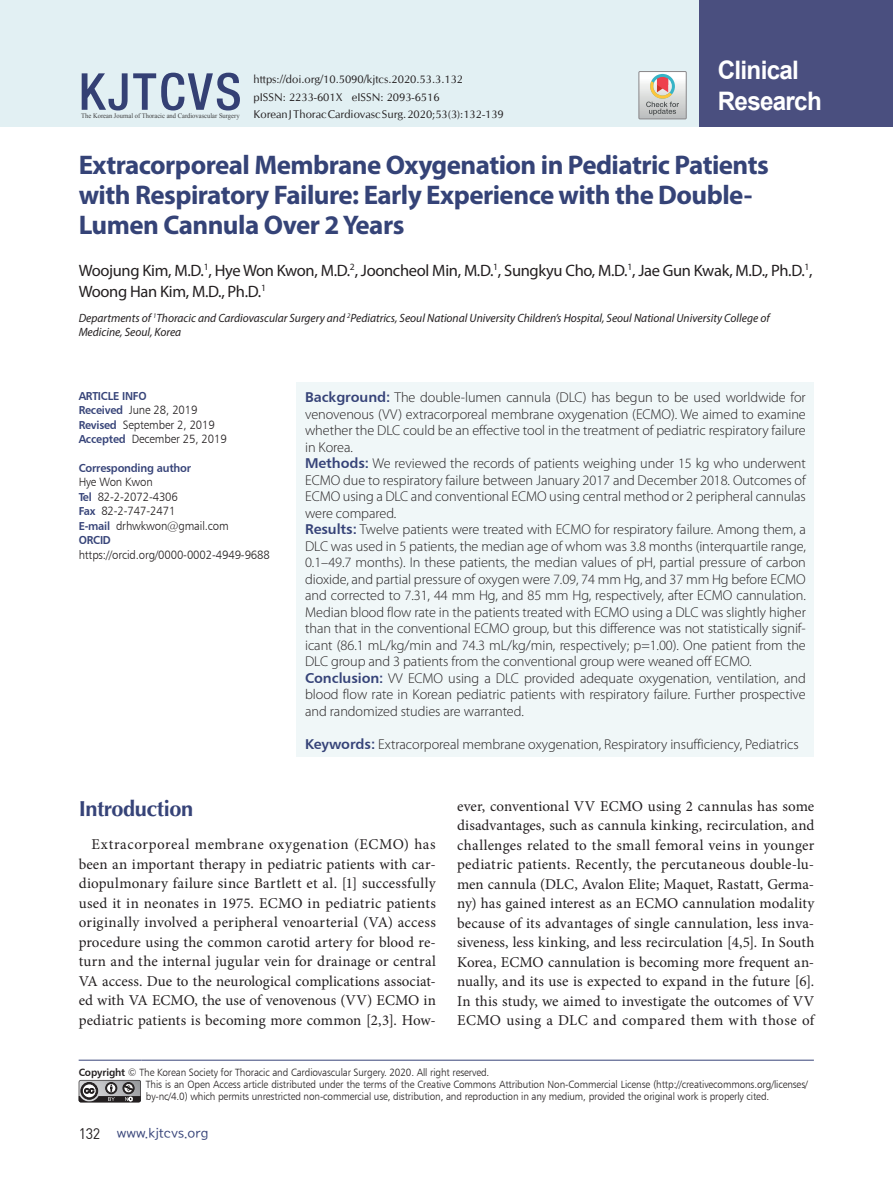
<style>
.page{position:relative;width:893px;height:1191px;background:#fff}
.page>*{position:absolute;margin:0;border:0;box-sizing:border-box;transform-origin:0 0}
.t1{font:500 condensed 51px "Helvetica Neue LT Std";letter-spacing:.05em;color:#344074}
.t2{font:700 27px/30px "Myriad Pro";letter-spacing:-.02em;color:#354377}
.t3{font:700 25.5px/30.6px "Arial";letter-spacing:-.03em;color:#fff;scale:.95 1}
.t4{font:700 21.75px "Optima LT Std";letter-spacing:-.02em;color:#364378}
.t5{font:16.5px/21px "Myriad Pro";letter-spacing:-.02em;color:#231f20}
.t6{font:15px/19.5px "Minion Pro";letter-spacing:.01em;color:#231f20;text-align:justify}
.t7{font:300 14.25px/16.5px "Myriad Pro";letter-spacing:-.005em;color:#231f20}
.t8{font:13.5px "Seoul Namsan M";color:#364378}
.t9{font:12px/14.4px "Humanist 777 BT Light B";letter-spacing:-.01em;color:#231f20;scale:.95 1}
.t10{font:italic 12px/14.4px "Myriad Pro";color:#231f20;scale:.96 1}
.t11{font:11.55px "Humanist 777 BT Bold B";letter-spacing:-.02em;color:#364378;scale:.95 1}
.t12{font:11.25px/17.2px "CG Omega";color:#231f20}
.t13{font:10.5px/12.1px "Humanist 777 BT Light B";letter-spacing:-.01em;color:#231f20;scale:.95 1}
.t14{font:6.9px "Times New Roman";color:#3e3e3f;scale:.95 1}
.s1{font-family:"Humanist 777 BT Bold B";font-size:11.55px;color:#364378}
.s2{font-family:"Humanist 777 BT Bold B";font-weight:400;color:#364378}
.s3{font-family:"Humanist 777 BT Bold B"}
.s4{font-family:"Dinreg";font-size:15px;color:#231f20}
</style>
<div class="page">
<div style="left:0;top:0;width:893px;height:126px;background:#e2f0f3"></div>
<div style="left:699px;top:0;width:194px;height:126px;background:#4a4f7f"></div>
<div style="left:297px;top:383px;width:517px;height:374px;background:#f0f7f8"></div>
<hr style="left:79px;top:1060px;width:63px;height:1px;background:#364378">
<hr style="left:142px;top:1060px;width:672px;height:1px;background:#364378">
<svg style="left:79px;top:1080px;width:62px;height:22px"></svg>
<div style="left:639px;top:71px;width:47px;height:48px;border:1px solid #888688"></div>
<svg style="left:639px;top:72px;width:47px;height:47px;background:#cbc6c1"></svg>
<h1 class="t1" style="left:79px;top:61px;width:164px">KJTCVS</h1>
<p class="t14" style="left:81px;top:111px;width:168px">The Korean Journal of Thoracic and Cardiovascular Surgery</p>
<p class="t12" style="left:254px;top:71px;width:252px">https://doi.org/10.5090/kjtcs.2020.53.3.132<br>pISSN: 2233-601X eISSN: 2093-6516<br>Korean J Thorac Cardiovasc Surg. 2020;53(3):132-139</p>
<h3 class="t3" style="left:718px;top:56px;width:111px">Clinical<br>Research</h3>
<h2 class="t2" style="left:79px;top:149px;width:692px">Extracorporeal Membrane Oxygenation in Pediatric Patients with Respiratory Failure: Early Experience with the Double-<br>Lumen Cannula Over 2 Years</h2>
<p class="t5" style="left:79px;top:260px;width:735px">Woojung Kim, M.D.<sup>1</sup>, Hye Won Kwon, M.D.<sup>2</sup>, Jooncheol Min, M.D.<sup>1</sup>, Sungkyu Cho, M.D.<sup>1</sup>, Jae Gun Kwak, M.D., Ph.D.<sup>1</sup>,<br>Woong Han Kim, M.D., Ph.D.<sup>1</sup></p>
<p class="t10" style="left:79px;top:310px;width:721px">Departments of <sup>1</sup>Thoracic and Cardiovascular Surgery and <sup>2</sup>Pediatrics, Seoul National University Children’s Hospital, Seoul National University College of<br>Medicine, Seoul, Korea</p>
<p class="t11" style="left:79px;top:389px;width:73px">ARTICLE INFO</p>
<p class="t9" style="left:79px;top:403px;width:157px"><span class="s1">Received</span> June 28, 2019<br><span class="s1">Revised</span> September 2, 2019<br><span class="s1">Accepted</span> December 25, 2019</p>
<p class="t11" style="left:79px;top:461px;width:120px">Corresponding author</p>
<p class="t9" style="left:79px;top:475px;width:159px">Hye Won Kwon<br><span class="s1">Tel</span> 82-2-2072-4306<br><span class="s1">Fax</span> 82-2-747-2471<br><span class="s1">E-mail</span> drhwkwon@gmail.com</p>
<p class="t11" style="left:79px;top:533px;width:35px">ORCID</p>
<p class="t9" style="left:79px;top:547px;width:203px">https://orcid.org/0000-0002-4949-9688</p>
<p class="t7" style="left:305px;top:389px;width:502px"><span class="s2">Background:</span> The double-lumen cannula (DLC) has begun to be used worldwide for venovenous (VV) extracorporeal membrane oxygenation (ECMO). We aimed to examine whether the DLC could be an effective tool in the treatment of pediatric respiratory failure in Korea.<br><span class="s2">Methods:</span> We reviewed the records of patients weighing under 15 kg who underwent ECMO due to respiratory failure between January 2017 and December 2018. Outcomes of ECMO using a DLC and conventional ECMO using central method or 2 peripheral cannulas were compared.<br><span class="s2">Results:</span> Twelve patients were treated with ECMO for respiratory failure. Among them, a DLC was used in 5 patients, the median age of whom was 3.8 months (interquartile range, 0.1–49.7 months). In these patients, the median values of pH, partial pressure of carbon dioxide, and partial pressure of oxygen were 7.09, 74 mm Hg, and 37 mm Hg before ECMO and corrected to 7.31, 44 mm Hg, and 85 mm Hg, respectively, after ECMO cannulation.<br>Median blood flow rate in the patients treated with ECMO using a DLC was slightly higher than that in the conventional ECMO group, but this difference was not statistically signif&shy;icant (86.1 mL/kg/min and 74.3 mL/kg/min, respectively; p=1.00). One patient from the DLC group and 3 patients from the conventional group were weaned off ECMO.<br><span class="s2">Conclusion:</span> VV ECMO using a DLC provided adequate oxygenation, ventilation, and blood flow rate in Korean pediatric patients with respiratory failure. Further prospective and randomized studies are warranted.</p>
<p class="t7" style="left:305px;top:736px;width:495px"><span class="s2">Keywords:</span> Extracorporeal membrane oxygenation, Respiratory insufficiency, Pediatrics</p>
<h3 class="t4" style="left:79px;top:795px;width:116px">Introduction</h3>
<p class="t6" style="left:79px;top:834px;width:359px;text-indent:13px">Extracorporeal membrane oxygenation (ECMO) has been an important therapy in pediatric patients with car&shy;diopulmonary failure since Bartlett et al. [1] successfully used it in neonates in 1975. ECMO in pediatric patients originally involved a peripheral venoarterial (VA) access procedure using the common carotid artery for blood re&shy;turn and the internal jugular vein for drainage or central VA access. Due to the neurological complications associat&shy;ed with VA ECMO, the use of venovenous (VV) ECMO in pediatric patients is becoming more common [2,3]. How-</p>
<p class="t6" style="left:457px;top:796px;width:359px">ever, conventional VV ECMO using 2 cannulas has some disadvantages, such as cannula kinking, recirculation, and challenges related to the small femoral veins in younger pediatric patients. Recently, the percutaneous double-lu&shy;men cannula (DLC, Avalon Elite; Maquet, Rastatt, Germa&shy;ny) has gained interest as an ECMO cannulation modality because of its advantages of single cannulation, less inva&shy;siveness, less kinking, and less recirculation [4,5]. In South Korea, ECMO cannulation is becoming more frequent an&shy;nually, and its use is expected to expand in the future [6].<br>In this study, we aimed to investigate the outcomes of VV ECMO using a DLC and compared them with those of</p>
<p class="t13" style="left:146px;top:1065px;width:698px;text-indent:-67px"><span class="s3">Copyright</span> © The Korean Society for Thoracic and Cardiovascular Surgery. 2020. All right reserved.<br>This is an Open Access article distributed under the terms of the Creative Commons Attribution Non-Commercial License (http://creativecommons.org/licenses/ by-nc/4.0) which permits unrestricted non-commercial use, distribution, and reproduction in any medium, provided the original work is properly cited.</p>
<p class="t8" style="left:79px;top:1126px;width:131px"><span class="s4">132</span> www.kjtcvs.org</p>
</div>
